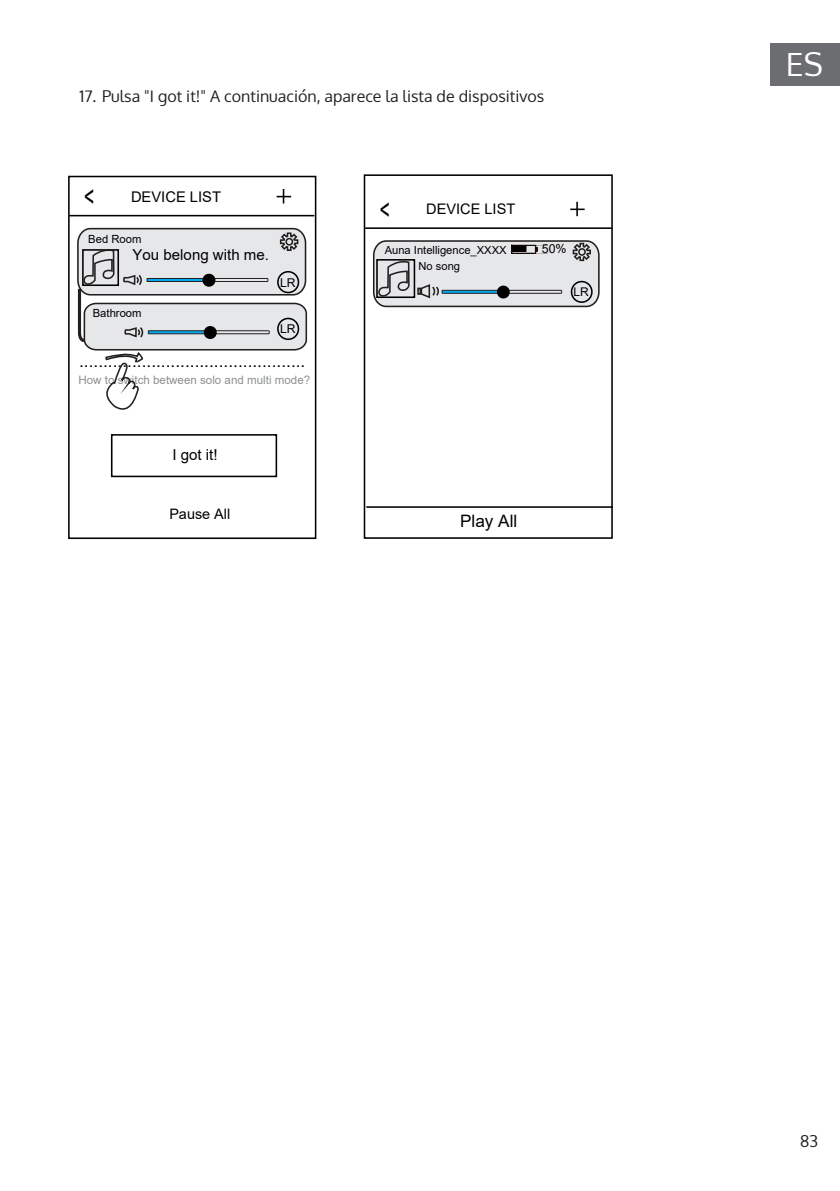
<style>
.page{position:relative;width:840px;height:1191px;background:#fff}
.page>*{position:absolute;margin:0;border:0;box-sizing:border-box;transform-origin:0 0}
.t1{font:32px "Oxygen";color:#fff}
.t2{font:17.4px "Arial";color:#000001}
.t3{font:17.2px "Arial";color:#000001}
.t4{font:16px "Oxygen";color:#231f20}
.t5{font:15px "Arial";color:#000001}
.t6{font:14.8px "Arial";color:#000001}
.t7{font:14.6px "Arial";color:#000001}
.t8{font:14.4px "Arial";color:#000001}
.t9{font:12.4px "Arial";color:#000001}
.t10{font:12.2px "Arial";color:#000001}
.t11{font:12px "Arial";color:#000001}
.t12{font:11.6px "Arial";color:#8e9091}
.t13{font:11.2px "Arial";color:#000001}
.s1{font-size:30px}
.s2{font-size:29.6px}
</style>
<div class="page">
<div style="left:770px;top:43px;width:69px;height:42px;background:#6c6d70"></div>
<svg style="left:570px;top:202px;width:14px;height:14px"></svg>
<hr style="left:365px;top:227px;width:247px;height:2px;background:#000001">
<hr style="left:366px;top:506px;width:246px;height:2px;background:#000001">
<div style="left:363px;top:174px;width:249px;height:365px;border:2px solid #000001"></div>
<svg style="left:373px;top:240px;width:227px;height:68px;background:#c8c9cc"></svg>
<div style="left:512px;top:246px;width:14px;height:6px;border:2px solid #000001"></div>
<div style="left:68px;top:176px;width:248px;height:363px;border:2px solid #000001"></div>
<svg style="left:276px;top:189px;width:15px;height:14px"></svg>
<hr style="left:69px;top:215px;width:245px;height:1px;background:#000001">
<div style="left:111px;top:434px;width:166px;height:43px;border:2px solid #000001"></div>
<svg style="left:77px;top:227px;width:231px;height:183px"></svg>
<p class="t4" style="left:79px;top:85px;width:466px">17. Pulsa "I got it!" A continuación, aparece la lista de dispositivos</p>
<p class="t6" style="left:84px;top:186px;width:138px"><span class="s1">&lt;</span> DEVICE LIST</p>
<p class="t13" style="left:88px;top:232px;width:55px">Bed Room</p>
<p class="t5" style="left:132px;top:245px;width:138px">You belong with me.</p>
<p class="t10" style="left:280px;top:274px;width:17px">LR</p>
<p class="t10" style="left:280px;top:321px;width:17px">LR</p>
<p class="t2" style="left:79px;top:349px;width:228px">...............................................</p>
<p class="t12" style="left:78px;top:372px;width:233px">How to switch between solo and multi mode?</p>
<p class="t13" style="left:93px;top:305px;width:50px">Bathroom</p>
<p class="t5" style="left:172px;top:444px;width:47px">I got it!</p>
<p class="t8" style="left:169px;top:504px;width:62px">Pause All</p>
<p class="t7" style="left:379px;top:199px;width:137px"><span class="s2">&lt;</span> DEVICE LIST</p>
<p class="t13" style="left:384px;top:242px;width:123px">Auna Intelligence_XXXX</p>
<p class="t9" style="left:541px;top:240px;width:26px">50%</p>
<p class="t13" style="left:418px;top:258px;width:43px">No song</p>
<p class="t11" style="left:573px;top:284px;width:17px">LR</p>
<p class="t3" style="left:460px;top:509px;width:59px">Play All</p>
<h1 class="t1" style="left:785px;top:43px;width:39px">ES</h1>
<p class="t4" style="left:799px;top:1130px;width:19px">83</p>
</div>
